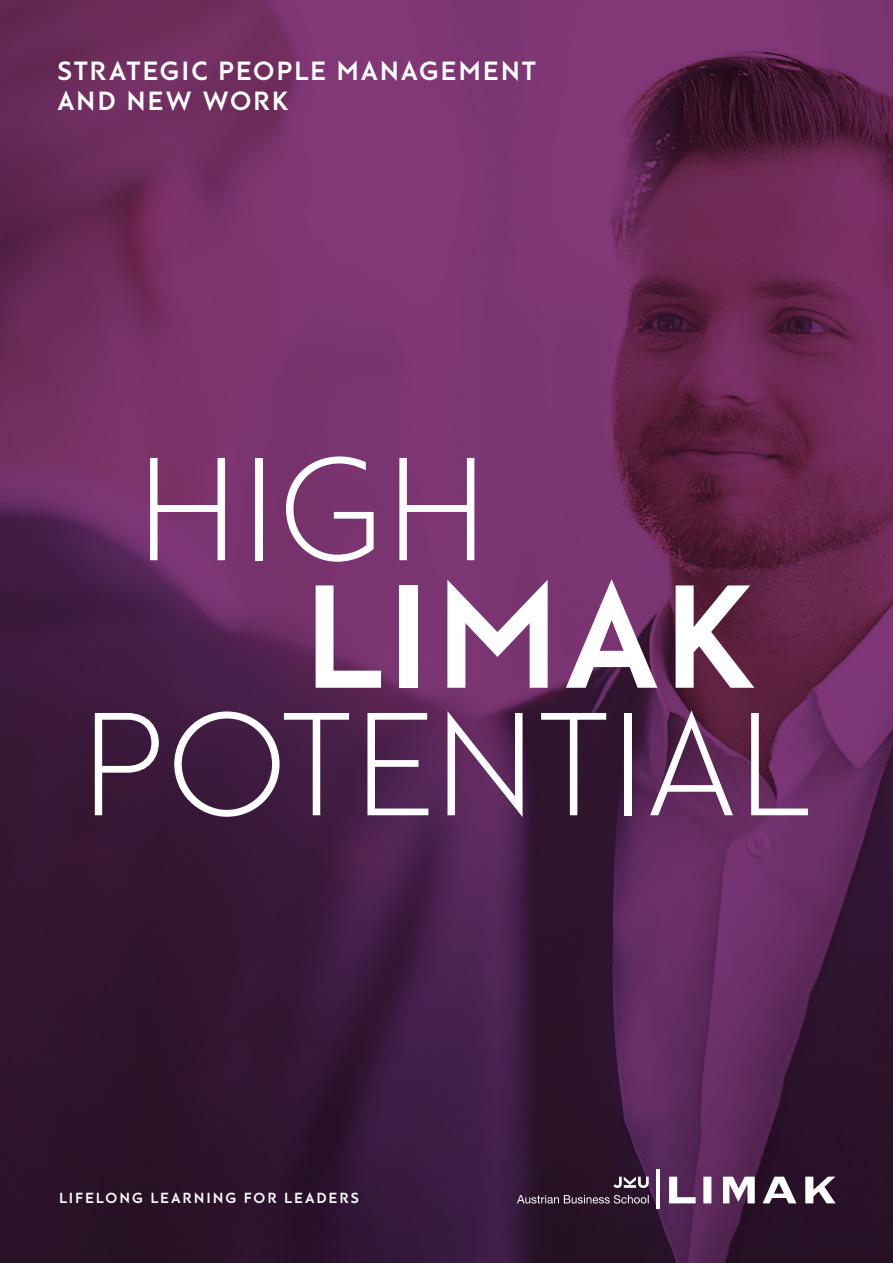
<style>
.page{position:relative;width:893px;height:1263px;background:#fff}
.page>*{position:absolute;margin:0;border:0;box-sizing:border-box;transform-origin:0 0}
.t1{font:150px/255px "Rams Lt";letter-spacing:.02em;color:#fff}
.t2{font:700 150px "Rams";letter-spacing:.02em;color:#fff}
.t3{font:700 27px/30px "Rams";letter-spacing:.065em;color:#fff}
.t4{font:700 15px "Rams";letter-spacing:.13em;color:#fff}
</style>
<div class="page">
<img style="left:0;top:0;width:893px;height:1263px">
<svg style="left:669px;top:1176px;width:167px;height:27px"></svg>
<svg style="left:517px;top:1195px;width:132px;height:8px"></svg>
<hr style="left:656px;top:1169px;width:4px;height:40px;background:#fff">
<svg style="left:613px;top:1176px;width:36px;height:12px"></svg>
<p class="t3" style="left:57px;top:56px;width:480px">STRATEGIC PEOPLE MANAGEMENT<br>AND NEW WORK</p>
<h1 class="t1" style="left:82px;top:381px;width:730px;text-indent:55px">HIGH<br>POTENTIAL</h1>
<h1 class="t2" style="left:303px;top:546px;width:454px">LIMAK</h1>
<p class="t4" style="left:59px;top:1189px;width:301px">LIFELONG LEARNING FOR LEADERS</p>
</div>
